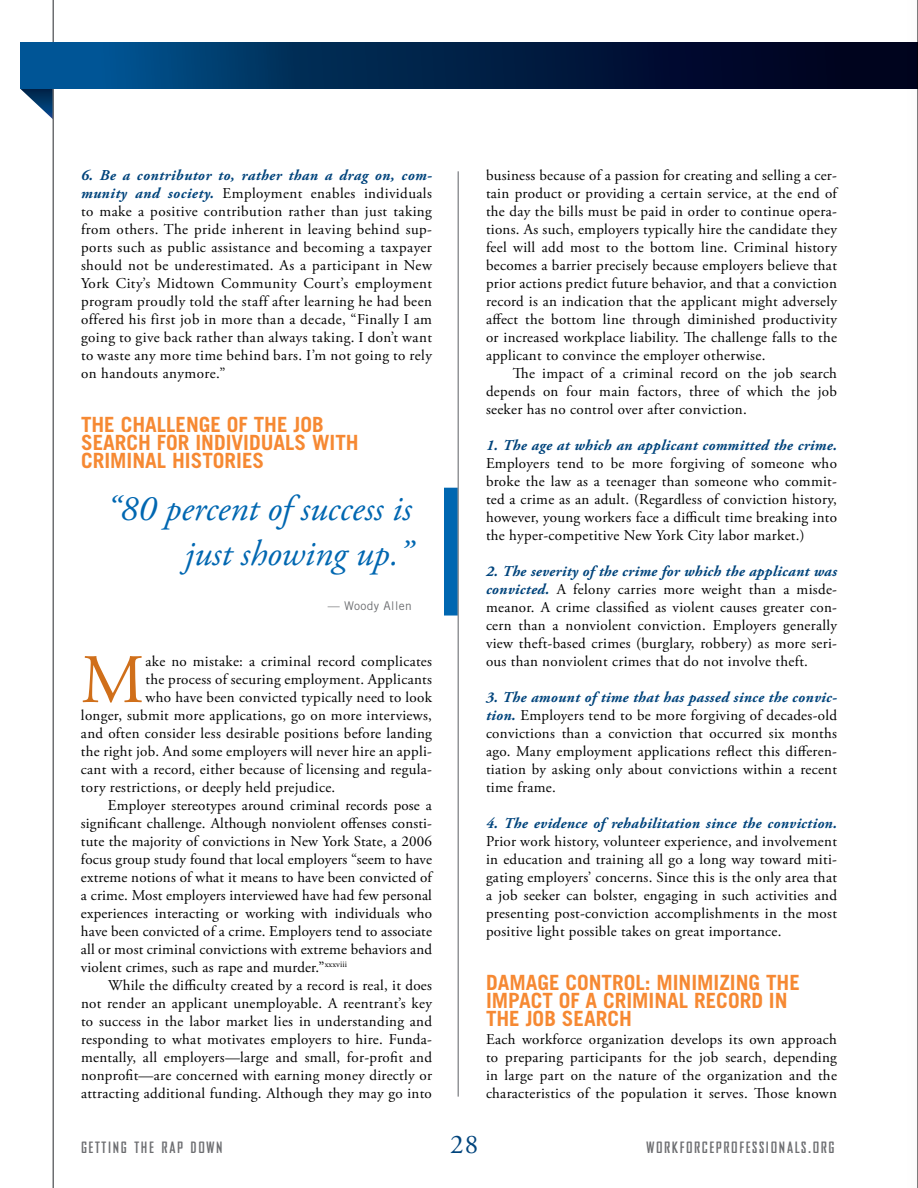
<style>
.page{position:relative;width:918px;height:1188px;background:#fff}
.page>*{position:absolute;margin:0;border:0;box-sizing:border-box;transform-origin:0 0}
.t1{font:69.3px "Adobe Garamond Pro";color:#d06f1a}
.t2{font:italic 36px/45px "Adobe Garamond Pro";color:#0067b1;text-align:right}
.t3{font:27px "Adobe Garamond Pro";color:#00447c}
.t4{font:700 21px "Trade Gothic";color:#f68933}
.t5{font:15px/18px "Adobe Garamond Pro";letter-spacing:.02em;color:#000;text-align:justify}
.t6{font:italic 700 15px "Adobe Garamond Pro";letter-spacing:.02em;color:#00447c}
.t7{font:700 15px "Bureau Agency";letter-spacing:.11em;color:#6d6e71}
.t8{font:12px "Trade Gothic";letter-spacing:.03em;color:#6d6e71}
.s1{font-weight:700;font-style:italic;color:#00447c}
</style>
<div class="page">
<svg style="left:20px;top:89px;width:32px;height:30px"></svg>
<hr style="left:52px;top:0;width:2px;height:1188px;background:#6d6e71">
<svg style="left:20px;top:42px;width:885px;height:47px;background:#00244e"></svg>
<hr style="left:917px;top:0;width:1px;height:1188px;background:#000">
<hr style="left:917px;top:42px;width:1px;height:47px;background:#00010e">
<div style="left:444px;top:488px;width:15px;height:128px;background:#0067b1"></div>
<hr style="left:458px;top:171px;width:1px;height:926px;background:#939598">
<p class="t5" style="left:81px;top:167px;width:353px"><span class="s1">6. Be a contributor to, rather than a drag on, com&shy;munity and society.</span> Employment enables individuals to make a positive contribution rather than just taking from others. The pride inherent in leaving behind sup&shy;ports such as public assistance and becoming a taxpayer should not be underestimated. As a participant in New York City’s Midtown Community Court’s employment program proudly told the staff after learning he had been offered his first job in more than a decade, “Finally I am going to give back rather than always taking. I don’t want to waste any more time behind bars. I’m not going to rely on handouts anymore.”</p>
<h3 class="t4" style="left:81px;top:412px;width:76px">THE CHALLENGE</h3>
<h3 class="t4" style="left:227px;top:412px;width:86px">OF THE JOB</h3>
<h3 class="t4" style="left:81px;top:430px;width:24px">SEARC</h3>
<h3 class="t4" style="left:138px;top:430px;width:75px">H FOR INDIVIDUALS</h3>
<h3 class="t4" style="left:312px;top:430px;width:48px">WIT H</h3>
<h3 class="t4" style="left:81px;top:448px;width:23px">CRIMINAL</h3>
<h3 class="t4" style="left:172px;top:448px;width:11px">HISTORIES</h3>
<h2 class="t2" style="left:106px;top:487px;width:307px">“80 percent of success is just showing up.”</h2>
<p class="t8" style="left:328px;top:598px;width:85px">— Woody Allen</p>
<h1 class="t1" style="left:81px;top:638px;width:65px">M</h1>
<p class="t5" style="left:146px;top:653px;width:288px">ake no mistake: a criminal record complicates</p>
<p class="t5" style="left:146px;top:671px;width:288px">the process of securing employment. Applicants</p>
<p class="t5" style="left:146px;top:689px;width:288px">who have been convicted typically need to look</p>
<p class="t5" style="left:81px;top:707px;width:353px">longer, submit more applications, go on more interviews,</p>
<p class="t5" style="left:81px;top:725px;width:353px">and often consider less desirable positions before landing</p>
<p class="t5" style="left:81px;top:743px;width:353px">the right job. And some employers will never hire an appli-</p>
<p class="t5" style="left:81px;top:761px;width:353px">cant with a record, either because of licensing and regula-</p>
<p class="t5" style="left:81px;top:779px;width:256px">tory restrictions, or deeply held prejudice.</p>
<p class="t5" style="left:108px;top:797px;width:325px">Employer stereotypes around criminal records pose a</p>
<p class="t5" style="left:81px;top:815px;width:353px">significant challenge. Although nonviolent offenses consti-</p>
<p class="t5" style="left:81px;top:833px;width:352px">tute the majority of convictions in New York State, a 2006</p>
<p class="t5" style="left:81px;top:851px;width:353px">focus group study found that local employers “seem to have</p>
<p class="t5" style="left:81px;top:869px;width:352px">extreme notions of what it means to have been convicted of</p>
<p class="t5" style="left:81px;top:887px;width:352px">a crime. Most employers interviewed have had few personal</p>
<p class="t5" style="left:81px;top:905px;width:353px">experiences interacting or working with individuals who</p>
<p class="t5" style="left:81px;top:923px;width:353px">have been convicted of a crime. Employers tend to associate</p>
<p class="t5" style="left:81px;top:941px;width:353px">all or most criminal convictions with extreme behaviors and</p>
<p class="t5" style="left:81px;top:959px;width:268px">violent crimes, such as rape and murder.”<sup>xxxviii</sup></p>
<p class="t5" style="left:108px;top:977px;width:326px">While the difficulty created by a record is real, it does</p>
<p class="t5" style="left:81px;top:995px;width:352px">not render an applicant unemployable. A reentrant’s key</p>
<p class="t5" style="left:81px;top:1013px;width:353px">to success in the labor market lies in understanding and</p>
<p class="t5" style="left:81px;top:1031px;width:352px">responding to what motivates employers to hire. Funda-</p>
<p class="t5" style="left:81px;top:1049px;width:352px">mentally, all employers—large and small, for-profit and</p>
<p class="t5" style="left:81px;top:1067px;width:353px">nonprofit—are concerned with earning money directly or</p>
<p class="t5" style="left:81px;top:1085px;width:352px">attracting additional funding. Although they may go into</p>
<p class="t5" style="left:486px;top:167px;width:353px">business because of a passion for creating and selling a cer&shy;tain product or providing a certain service, at the end of the day the bills must be paid in order to continue opera&shy;tions. As such, employers typically hire the candidate they feel will add most to the bottom line. Criminal history becomes a barrier precisely because employers believe that prior actions predict future behavior, and that a conviction record is an indication that the applicant might adversely affect the bottom line through diminished productivity or increased workplace liability. The challenge falls to the applicant to convince the employer otherwise.</p>
<p class="t5" style="left:486px;top:365px;width:353px;text-indent:27px">The impact of a criminal record on the job search depends on four main factors, three of which the job seeker has no control over after conviction.</p>
<p class="t6" style="left:486px;top:437px;width:352px">1. The age at which an applicant committed the crime.</p>
<p class="t5" style="left:486px;top:455px;width:353px">Employers tend to be more forgiving of someone who broke the law as a teenager than someone who commit&shy;ted a crime as an adult. (Regardless of conviction history, however, young workers face a difficult time breaking into the hyper-competitive New York City labor market.)</p>
<p class="t5" style="left:486px;top:563px;width:353px"><span class="s1">2. The severity of the crime for which the applicant was convicted.</span> A felony carries more weight than a misde&shy;meanor. A crime classified as violent causes greater con&shy;cern than a nonviolent conviction. Employers generally view theft-based crimes (burglary, robbery) as more seri&shy;ous than nonviolent crimes that do not involve theft.</p>
<p class="t5" style="left:486px;top:689px;width:353px"><span class="s1">3. The amount of time that has passed since the convic&shy;tion.</span> Employers tend to be more forgiving of decades-old convictions than a conviction that occurred six months ago. Many employment applications reflect this differen&shy;tiation by asking only about convictions within a recent time frame.</p>
<p class="t6" style="left:486px;top:815px;width:353px">4. The evidence of rehabilitation since the conviction.</p>
<p class="t5" style="left:486px;top:833px;width:352px">Prior work history, volunteer experience, and involvement in education and training all go a long way toward miti&shy;gating employers’ concerns. Since this is the only area that a job seeker can bolster, engaging in such activities and presenting post-conviction accomplishments in the most positive light possible takes on great importance.</p>
<h3 class="t4" style="left:486px;top:970px;width:25px">DAMAGE</h3>
<h3 class="t4" style="left:565px;top:970px;width:24px">CONTROL</h3>
<h3 class="t4" style="left:645px;top:970px;width:38px">: MINIMI</h3>
<h3 class="t4" style="left:719px;top:970px;width:21px">ZING</h3>
<h3 class="t4" style="left:766px;top:970px;width:33px">THE</h3>
<h3 class="t4" style="left:486px;top:988px;width:46px">IMPACT</h3>
<h3 class="t4" style="left:559px;top:988px;width:68px">OF A CRIMINAL</h3>
<h3 class="t4" style="left:694px;top:988px;width:24px">RECORD</h3>
<h3 class="t4" style="left:769px;top:988px;width:9px">IN</h3>
<h3 class="t4" style="left:486px;top:1006px;width:100px">THE JOB SEARC</h3>
<h3 class="t4" style="left:619px;top:1006px;width:14px">H</h3>
<p class="t5" style="left:486px;top:1031px;width:353px">Each workforce organization develops its own approach to preparing participants for the job search, depending in large part on the nature of the organization and the characteristics of the population it serves. Those known</p>
<p class="t7" style="left:81px;top:1139px;width:143px">GETTING THE RAP DOWN</p>
<h3 class="t3" style="left:450px;top:1128px;width:30px">28</h3>
<p class="t7" style="left:646px;top:1139px;width:190px">WORKFORCEPROFESSIONALS.ORG</p>
</div>
